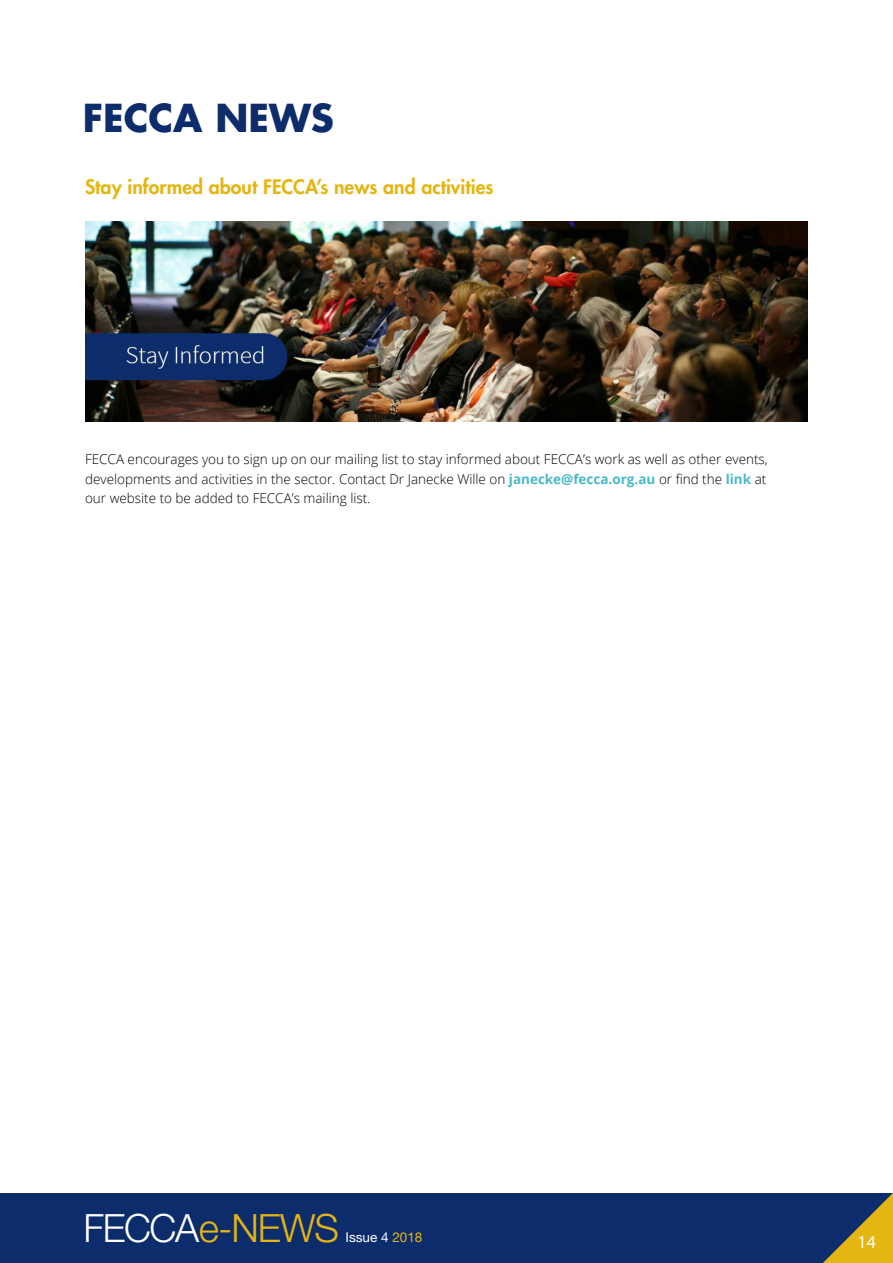
<style>
.page{position:relative;width:893px;height:1263px;background:#fff}
.page>*{position:absolute;margin:0;border:0;box-sizing:border-box;transform-origin:0 0}
.t1{font:300 39px "Helvetica Neue";letter-spacing:-.03em;color:#e5b611}
.t2{font:700 37.5px "Futura";color:#0d2c6b}
.t3{font:800 19.5px "Futura";color:#e5b611}
.t4{font:18px "Myriad Pro";color:#fff}
.t5{font:300 13.5px/19.5px "Open Sans";color:#000;text-align:justify}
.t6{font:13.5px "Helvetica Neue";color:#fff}
.s1{font-weight:700;color:#48b9c7}
.s2{color:#fff}
.s3{color:#e5b611}
</style>
<div class="page">
<img style="left:85px;top:221px;width:723px;height:201px">
<div style="left:0;top:1193px;width:893px;height:70px;background:#0d2c6b"></div>
<svg style="left:823px;top:1193px;width:70px;height:70px"></svg>
<h2 class="t2" style="left:83px;top:92px;width:253px">FECCA NEWS</h2>
<h3 class="t3" style="left:85px;top:174px;width:410px">Stay informed about FECCA’s news and activities</h3>
<p class="t5" style="left:85px;top:449px;width:684px">FECCA encourages you to sign up on our mailing list to stay informed about FECCA’s work as well as other events, developments and activities in the sector. Contact Dr Janecke Wille on <span class="s1">janecke@fecca.org.au</span> or find the <span class="s1">link</span> at our website to be added to FECCA’s mailing list.</p>
<h1 class="t1" style="left:84px;top:1205px;width:257px"><span class="s2">FECCA</span>e-NEWS</h1>
<p class="t6" style="left:346px;top:1229px;width:78px">Issue 4 <span class="s3">2018</span></p>
<h3 class="t4" style="left:858px;top:1231px;width:20px">14</h3>
</div>
